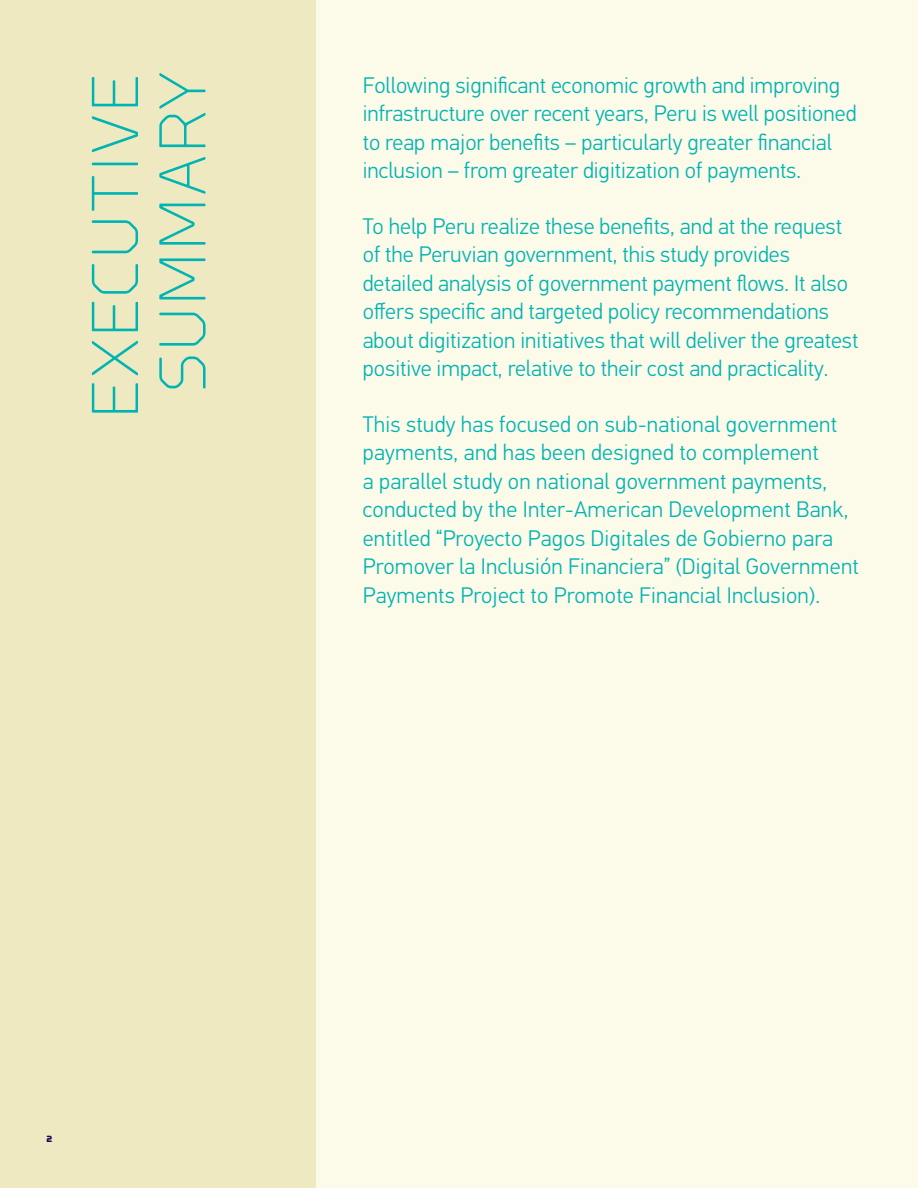
<style>
.page{position:relative;width:918px;height:1188px;background:#fcfae8}
.page>*{position:absolute;margin:0;border:0;box-sizing:border-box;transform-origin:0 0}
.chapter_name{font:300 66px/67.5px "Torque";letter-spacing:.025em;color:#00b4b4;text-align:center}
.chapter_intro{font:300 22.5px/28.5px "PF Din Text Pro";color:#00b4b4}
.t1{font:700 9px "Torque";color:#13095a}
</style>
<div class="page">
<div style="left:0;top:0;width:316px;height:1188px;background:#eee9c0"></div>
<p class="chapter_name" style="left:80px;top:419px;width:348px;rotate:-90deg">EXECUTIVE<br>SUMMARY</p>
<p class="chapter_intro" style="left:363px;top:71px;width:495px">Following significant economic growth and improving infrastructure over recent years, Peru is well positioned to reap major benefits – particularly greater financial inclusion – from greater digitization of payments.</p>
<p class="chapter_intro" style="left:363px;top:212px;width:497px">To help Peru realize these benefits, and at the request of the Peruvian government, this study provides detailed analysis of government payment flows. It also offers specific and targeted policy recommendations about digitization initiatives that will deliver the greatest positive impact, relative to their cost and practicality.</p>
<p class="chapter_intro" style="left:363px;top:410px;width:498px">This study has focused on sub-national government payments, and has been designed to complement<br>a parallel study on national government payments, conducted by the Inter-American Development Bank, entitled “Proyecto Pagos Digitales de Gobierno para Promover la Inclusión Financiera” (Digital Government Payments Project to Promote Financial Inclusion).</p>
<p class="t1" style="left:46px;top:1134px;width:7px">2</p>
</div>
